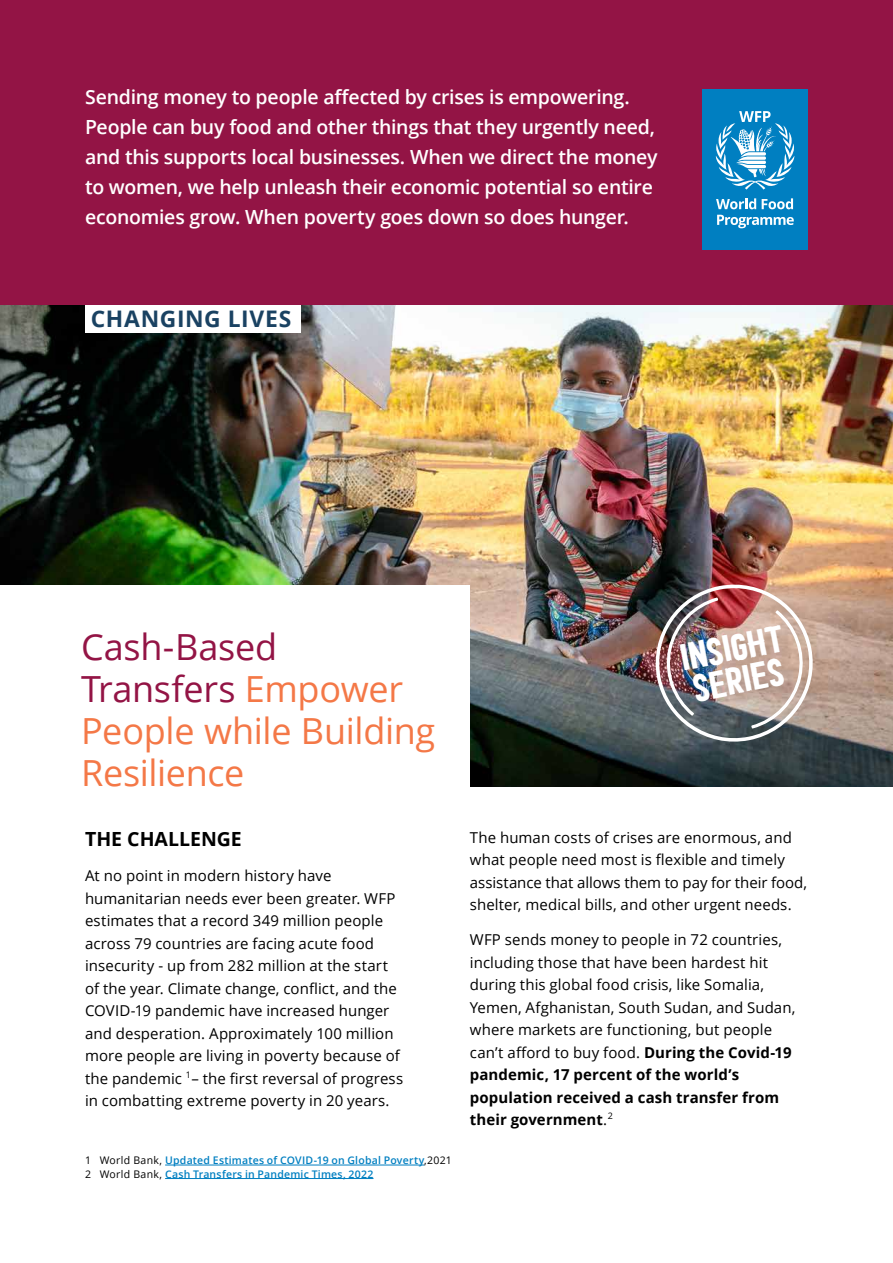
<style>
.page{position:relative;width:893px;height:1263px;background:#fff}
.page>*{position:absolute;margin:0;border:0;box-sizing:border-box;transform-origin:0 0}
.t1{font:37.2px/32.7px "HALDEN SOLID";color:#fff}
.t2{font:36px/42px "Open Sans";letter-spacing:-.01em;color:#f47847}
.t3{font:700 22.8px "Open Sans";letter-spacing:.025em;color:#1a4262}
.t4{font:600 19.5px/30px "Open Sans";letter-spacing:-.015em;color:#fff}
.t5{font:700 19.5px "Open Sans";color:#000}
.t6{font:15px/22.5px "Open Sans";letter-spacing:.005em;color:#000}
.t7{font:600 10.5px/13.5px "Open Sans";letter-spacing:.02em;color:#007fc1}
.s1{color:#931445}
.s2{font-weight:400;color:#000}
.s3{font-weight:700}
</style>
<div class="page">
<img style="left:0;top:304px;width:893px;height:482px">
<div style="left:654px;top:583px;width:174px;height:173px;background:#000;opacity:.12"></div>
<img style="left:649px;top:578px;width:170px;height:170px">
<div style="left:85px;top:304px;width:215px;height:29px;background:#fff"></div>
<hr style="left:165px;top:1165px;width:259px;height:1px;background:#007fc1">
<hr style="left:165px;top:1178px;width:208px;height:1px;background:#007fc1">
<div style="left:0;top:585px;width:470px;height:186px;background:#fff"></div>
<div style="left:0;top:666px;width:470px;height:123px;background:#fff"></div>
<div style="left:0;top:0;width:893px;height:304px;background:#931445"></div>
<div style="left:702px;top:89px;width:106px;height:161px;background:#007fc1"></div>
<svg style="left:717px;top:215px;width:77px;height:13px"></svg>
<svg style="left:716px;top:198px;width:40px;height:11px"></svg>
<svg style="left:762px;top:198px;width:31px;height:11px"></svg>
<svg style="left:715px;top:111px;width:80px;height:79px"></svg>
<svg style="left:775px;top:123px;width:9px;height:9px"></svg>
<p class="t4" style="left:85px;top:82px;width:574px">Sending money to people affected by crises is empowering.<br>People can buy food and other things that they urgently need, and this supports local businesses. When we direct the money to women, we help unleash their economic potential so entire economies grow. When poverty goes down so does hunger.</p>
<h3 class="t3" style="left:91px;top:302px;width:202px">CHANGING LIVES</h3>
<h2 class="t2" style="left:81px;top:625px;width:355px"><span class="s1">Cash-Based<br>Transfers</span> Empower<br>People while Building<br>Resilience</h2>
<h3 class="t5" style="left:85px;top:825px;width:158px">THE CHALLENGE</h3>
<p class="t6" style="left:85px;top:864px;width:320px">At no point in modern history have humanitarian needs ever been greater. WFP estimates that a record 349 million people across 79 countries are facing acute food insecurity - up from 282 million at the start of the year. Climate change, conflict, and the COVID-19 pandemic have increased hunger and desperation. Approximately 100 million more people are living in poverty because of the pandemic <sup>1</sup>– the first reversal of progress in combatting extreme poverty in 20 years.</p>
<p class="t7" style="left:85px;top:1153px;width:368px"><span class="s2">1 World Bank,</span> Updated Estimates of COVID-19 on Global Poverty<span class="s2">,2021<br>2 World Bank,</span> Cash Transfers in Pandemic Times, 2022</p>
<h1 class="t1" style="left:678px;top:640px;width:104px;rotate:-11deg">INSIGHT<br>SERIES</h1>
<p class="t6" style="left:470px;top:825px;width:339px">The human costs of crises are enormous, and what people need most is flexible and timely assistance that allows them to pay for their food, shelter, medical bills, and other urgent needs.</p>
<p class="t6" style="left:470px;top:928px;width:327px">WFP sends money to people in 72 countries, including those that have been hardest hit during this global food crisis, like Somalia, Yemen, Afghanistan, South Sudan, and Sudan, where markets are functioning, but people can’t afford to buy food. <span class="s3">During the Covid-19 pandemic, 17 percent of the world’s population received a cash transfer from their government</span>.<sup>2</sup></p>
</div>
